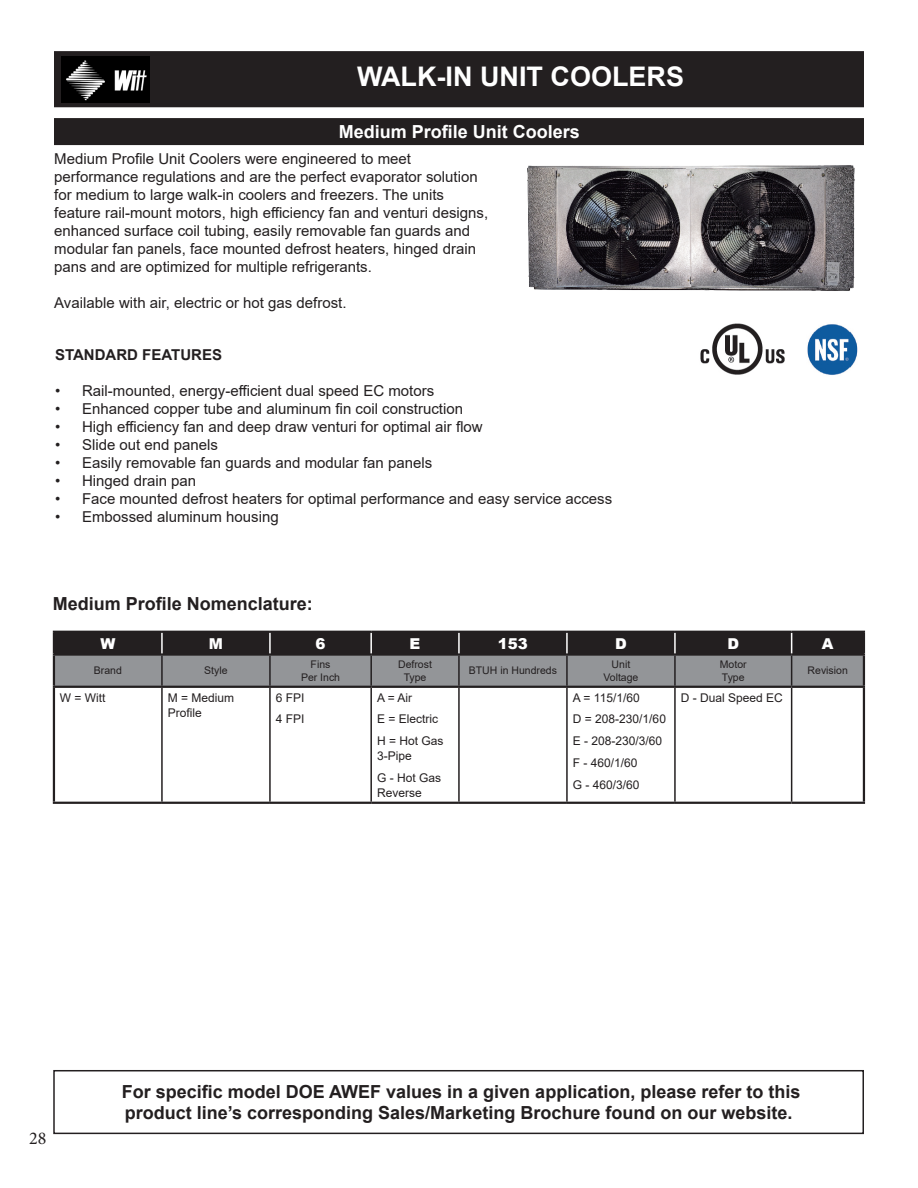
<style>
.page{position:relative;width:918px;height:1188px;background:#fff}
.page>*{position:absolute;margin:0;border:0;box-sizing:border-box;transform-origin:0 0}
.t1{font:700 27px "Arial";color:#fff}
.t2{font:700 18px "Arial";color:#231f20}
.t3{font:700 18px "Arial";color:#fff}
.t4{font:18px "Minion Pro";color:#231f20}
.t5{font:15px/18px "Arial";color:#231f20}
.t6{font:700 15px "Arial";color:#231f20}
.t7{font:900 15px "Arial";color:#fff}
.t8{font:12px/15px "Arial";color:#231f20}
.t9{font:10.5px "Arial";color:#231f20}
</style>
<div class="page">
<div style="left:55px;top:52px;width:808px;height:55px;background:#231f20"></div>
<div style="left:54px;top:51px;width:810px;height:56px;border:2px solid #231f20"></div>
<div style="left:55px;top:119px;width:808px;height:25px;background:#231f20"></div>
<div style="left:54px;top:118px;width:810px;height:27px;border:2px solid #231f20"></div>
<img style="left:62px;top:56px;width:88px;height:47px">
<img style="left:700px;top:323px;width:158px;height:52px">
<hr style="left:161px;top:688px;width:2px;height:114px;background:#231f20">
<hr style="left:269px;top:688px;width:2px;height:114px;background:#231f20">
<hr style="left:370px;top:688px;width:2px;height:114px;background:#231f20">
<hr style="left:458px;top:688px;width:2px;height:114px;background:#231f20">
<hr style="left:566px;top:688px;width:2px;height:114px;background:#231f20">
<hr style="left:674px;top:688px;width:2px;height:114px;background:#231f20">
<hr style="left:791px;top:688px;width:1px;height:114px;background:#231f20">
<hr style="left:53px;top:688px;width:2px;height:114px;background:#231f20">
<hr style="left:863px;top:688px;width:2px;height:114px;background:#231f20">
<hr style="left:53px;top:802px;width:109px;height:2px;background:#231f20">
<hr style="left:162px;top:802px;width:108px;height:2px;background:#231f20">
<hr style="left:270px;top:802px;width:101px;height:2px;background:#231f20">
<hr style="left:371px;top:802px;width:88px;height:2px;background:#231f20">
<hr style="left:459px;top:802px;width:108px;height:2px;background:#231f20">
<hr style="left:567px;top:802px;width:108px;height:2px;background:#231f20">
<hr style="left:675px;top:802px;width:117px;height:2px;background:#231f20">
<hr style="left:792px;top:802px;width:73px;height:2px;background:#231f20">
<hr style="left:53px;top:631px;width:109px;height:2px;background:#231f20">
<hr style="left:53px;top:633px;width:2px;height:20px;background:#231f20">
<hr style="left:162px;top:631px;width:108px;height:2px;background:#231f20">
<hr style="left:270px;top:631px;width:101px;height:2px;background:#231f20">
<hr style="left:371px;top:631px;width:88px;height:2px;background:#231f20">
<hr style="left:459px;top:631px;width:108px;height:2px;background:#231f20">
<hr style="left:567px;top:631px;width:108px;height:2px;background:#231f20">
<hr style="left:675px;top:631px;width:117px;height:2px;background:#231f20">
<hr style="left:792px;top:631px;width:73px;height:2px;background:#231f20">
<hr style="left:863px;top:633px;width:2px;height:20px;background:#231f20">
<hr style="left:53px;top:653px;width:109px;height:3px;background:#231f20">
<hr style="left:792px;top:653px;width:73px;height:3px;background:#231f20">
<hr style="left:53px;top:656px;width:2px;height:30px;background:#231f20">
<hr style="left:863px;top:656px;width:2px;height:30px;background:#231f20">
<hr style="left:53px;top:686px;width:109px;height:2px;background:#231f20">
<hr style="left:162px;top:686px;width:108px;height:2px;background:#231f20">
<hr style="left:270px;top:686px;width:101px;height:2px;background:#231f20">
<hr style="left:371px;top:686px;width:88px;height:2px;background:#231f20">
<hr style="left:459px;top:686px;width:108px;height:2px;background:#231f20">
<hr style="left:567px;top:686px;width:108px;height:2px;background:#231f20">
<hr style="left:675px;top:686px;width:117px;height:2px;background:#231f20">
<hr style="left:792px;top:686px;width:73px;height:2px;background:#231f20">
<svg style="left:54px;top:632px;width:810px;height:55px;background:#605f61"></svg>
<img style="left:527px;top:165px;width:328px;height:126px">
<div style="left:53px;top:1070px;width:811px;height:64px;border:2px solid #231f20"></div>
<h1 class="t1" style="left:357px;top:57px;width:328px">WALK-IN UNIT COOLERS</h1>
<p class="t3" style="left:339px;top:119px;width:243px">Medium Profile Unit Coolers</p>
<p class="t5" style="left:54px;top:150px;width:435px">Medium Profile Unit Coolers were engineered to meet performance regulations and are the perfect evaporator solution for medium to large walk-in coolers and freezers. The units feature rail-mount motors, high efficiency fan and venturi designs, enhanced surface coil tubing, easily removable fan guards and modular fan panels, face mounted defrost heaters, hinged drain pans and are optimized for multiple refrigerants.</p>
<p class="t5" style="left:54px;top:294px;width:294px">Available with air, electric or hot gas defrost.</p>
<p class="t6" style="left:55px;top:344px;width:168px">STANDARD FEATURES</p>
<p class="t5" style="left:55px;top:381px;width:381px">• Rail-mounted, energy-efficient dual speed EC motors</p>
<p class="t5" style="left:55px;top:399px;width:410px">• Enhanced copper tube and aluminum fin coil construction</p>
<p class="t5" style="left:55px;top:417px;width:429px">• High efficiency fan and deep draw venturi for optimal air flow</p>
<p class="t5" style="left:55px;top:435px;width:164px">• Slide out end panels</p>
<p class="t5" style="left:55px;top:453px;width:379px">• Easily removable fan guards and modular fan panels</p>
<p class="t5" style="left:55px;top:471px;width:143px">• Hinged drain pan</p>
<p class="t5" style="left:55px;top:489px;width:559px">• Face mounted defrost heaters for optimal performance and easy service access</p>
<p class="t5" style="left:55px;top:507px;width:225px">• Embossed aluminum housing</p>
<p class="t2" style="left:53px;top:591px;width:262px">Medium Profile Nomenclature:</p>
<p class="t7" style="left:100px;top:632px;width:16px">W</p>
<p class="t7" style="left:209px;top:632px;width:16px">M</p>
<p class="t7" style="left:316px;top:632px;width:12px">6</p>
<p class="t7" style="left:410px;top:632px;width:12px">E</p>
<p class="t7" style="left:498px;top:632px;width:32px">153</p>
<p class="t7" style="left:615px;top:632px;width:13px">D</p>
<p class="t7" style="left:727px;top:632px;width:13px">D</p>
<p class="t7" style="left:822px;top:632px;width:13px">A</p>
<p class="t9" style="left:94px;top:664px;width:30px">Brand</p>
<p class="t9" style="left:204px;top:664px;width:25px">Style</p>
<p class="t9" style="left:398px;top:657px;width:35px">Defrost</p>
<p class="t9" style="left:404px;top:670px;width:24px">Type</p>
<p class="t9" style="left:311px;top:657px;width:21px">Fins</p>
<p class="t9" style="left:301px;top:670px;width:41px">Per Inch</p>
<p class="t9" style="left:612px;top:657px;width:20px">Unit</p>
<p class="t9" style="left:603px;top:670px;width:37px">Voltage</p>
<p class="t9" style="left:720px;top:657px;width:28px">Motor</p>
<p class="t9" style="left:722px;top:670px;width:24px">Type</p>
<p class="t9" style="left:469px;top:664px;width:90px">BTUH in Hundreds</p>
<p class="t9" style="left:808px;top:664px;width:42px">Revision</p>
<p class="t8" style="left:60px;top:690px;width:47px">W = Witt</p>
<p class="t8" style="left:168px;top:690px;width:68px">M = Medium<br>Profile</p>
<p class="t8" style="left:276px;top:690px;width:30px">6 FPI</p>
<p class="t8" style="left:276px;top:711px;width:30px">4 FPI</p>
<p class="t8" style="left:377px;top:690px;width:37px">A = Air</p>
<p class="t8" style="left:377px;top:711px;width:63px">E = Electric</p>
<p class="t8" style="left:377px;top:733px;width:68px">H = Hot Gas<br>3-Pipe</p>
<p class="t8" style="left:377px;top:770px;width:66px">G - Hot Gas<br>Reverse</p>
<p class="t8" style="left:573px;top:690px;width:68px">A = 115/1/60</p>
<p class="t8" style="left:573px;top:711px;width:95px">D = 208-230/1/60</p>
<p class="t8" style="left:573px;top:733px;width:91px">E - 208-230/3/60</p>
<p class="t8" style="left:573px;top:755px;width:66px">F - 460/1/60</p>
<p class="t8" style="left:573px;top:777px;width:68px">G - 460/3/60</p>
<p class="t8" style="left:681px;top:690px;width:104px">D - Dual Speed EC</p>
<p class="t4" style="left:29px;top:1126px;width:19px">28</p>
<p class="t2" style="left:122px;top:1079px;width:680px">For specific model DOE AWEF values in a given application, please refer to this</p>
<p class="t2" style="left:125px;top:1100px;width:669px">product line’s corresponding Sales/Marketing Brochure found on our website.</p>
</div>
